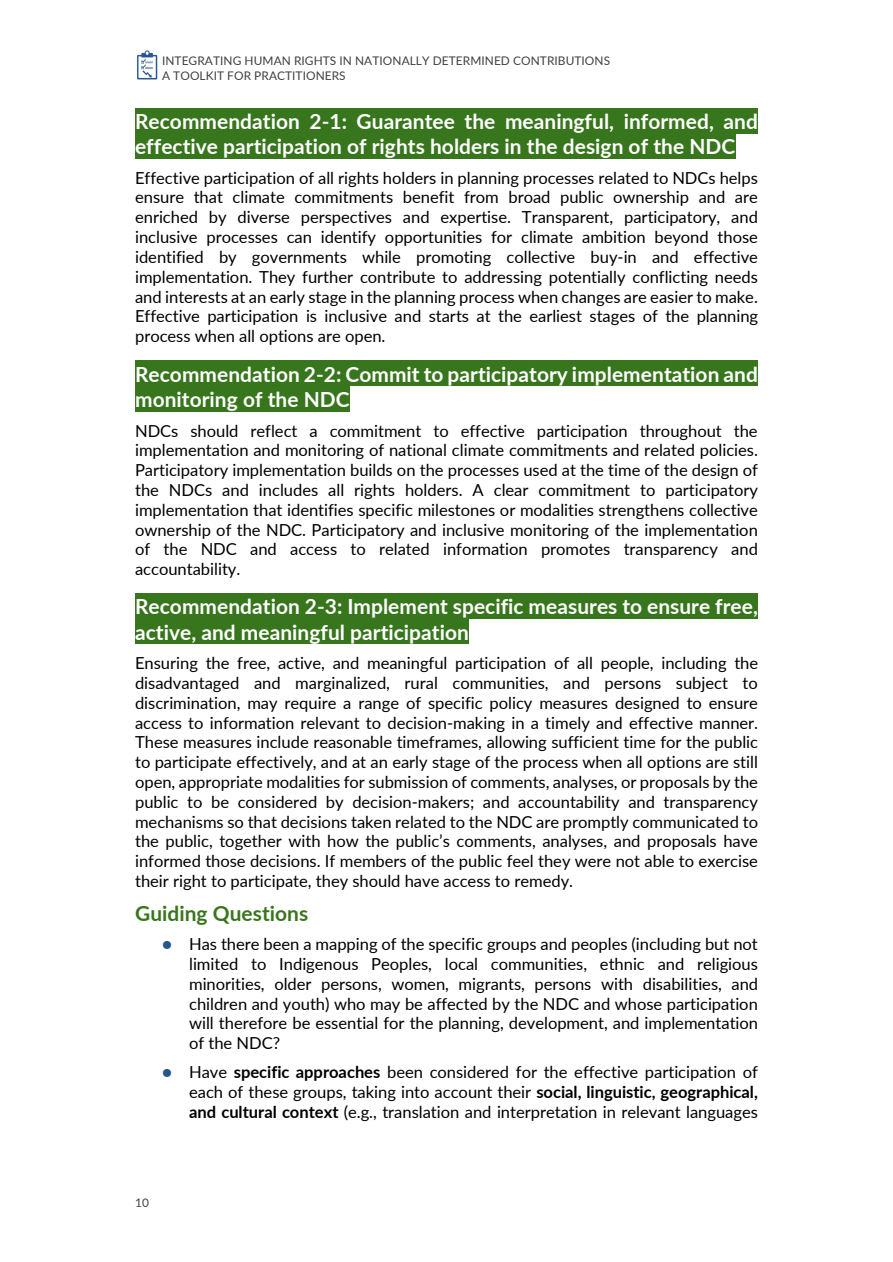
<style>
.page{position:relative;width:893px;height:1262px;background:#fff}
.page>*{position:absolute;margin:0;border:0;box-sizing:border-box;transform-origin:0 0}
.t1{font:700 20.85px/25.2px "Lato";letter-spacing:.005em;color:#fff}
.t2{font:700 20.85px "Lato";letter-spacing:.005em;color:#38761d}
.t3{font:16.5px/19.8px "Lato";color:#000;text-align:justify}
.t4{font:11.85px/14.7px "Lato";letter-spacing:.005em;color:#404040}
.t5{font:11.85px "Lato";color:#434343}
.s1{color:#235789}
.s2{font-weight:700}
</style>
<div class="page">
<img style="left:137px;top:51px;width:21px;height:28px">
<div style="left:135px;top:108px;width:622px;height:25px;background:#38761d"></div>
<div style="left:135px;top:133px;width:600px;height:25px;background:#38761d"></div>
<div style="left:135px;top:361px;width:622px;height:25px;background:#38761d"></div>
<div style="left:135px;top:386px;width:215px;height:25px;background:#38761d"></div>
<div style="left:135px;top:593px;width:622px;height:25px;background:#38761d"></div>
<div style="left:135px;top:618px;width:334px;height:26px;background:#38761d"></div>
<p class="t4" style="left:162px;top:53px;width:449px">INTEGRATING HUMAN RIGHTS IN NATIONALLY DETERMINED CONTRIBUTIONS<br>A TOOLKIT FOR PRACTITIONERS</p>
<p class="t1" style="left:135px;top:108px;width:624px">Recommendation 2-1: Guarantee the meaningful, informed, and effective participation of rights holders in the design of the NDC</p>
<p class="t3" style="left:135px;top:167px;width:624px">Effective participation of all rights holders in planning processes related to NDCs helps ensure that climate commitments benefit from broad public ownership and are enriched by diverse perspectives and expertise. Transparent, participatory, and inclusive processes can identify opportunities for climate ambition beyond those identified by governments while promoting collective buy-in and effective implementation. They further contribute to addressing potentially conflicting needs and interests at an early stage in the planning process when changes are easier to make.<br>Effective participation is inclusive and starts at the earliest stages of the planning process when all options are open.</p>
<p class="t1" style="left:135px;top:361px;width:624px">Recommendation 2-2: Commit to participatory implementation and monitoring of the NDC</p>
<p class="t3" style="left:135px;top:420px;width:624px">NDCs should reflect a commitment to effective participation throughout the implementation and monitoring of national climate commitments and related policies.<br>Participatory implementation builds on the processes used at the time of the design of the NDCs and includes all rights holders. A clear commitment to participatory implementation that identifies specific milestones or modalities strengthens collective ownership of the NDC. Participatory and inclusive monitoring of the implementation of the NDC and access to related information promotes transparency and accountability.</p>
<p class="t1" style="left:135px;top:593px;width:624px">Recommendation 2-3: Implement specific measures to ensure free, active, and meaningful participation</p>
<p class="t3" style="left:135px;top:653px;width:624px">Ensuring the free, active, and meaningful participation of all people, including the disadvantaged and marginalized, rural communities, and persons subject to discrimination, may require a range of specific policy measures designed to ensure access to information relevant to decision-making in a timely and effective manner.<br>These measures include reasonable timeframes, allowing sufficient time for the public to participate effectively, and at an early stage of the process when all options are still open, appropriate modalities for submission of comments, analyses, or proposals by the public to be considered by decision-makers; and accountability and transparency mechanisms so that decisions taken related to the NDC are promptly communicated to the public, together with how the public’s comments, analyses, and proposals have informed those decisions. If members of the public feel they were not able to exercise their right to participate, they should have access to remedy.</p>
<p class="t2" style="left:135px;top:900px;width:175px">Guiding Questions</p>
<p class="t3" style="left:189px;top:933px;width:570px;text-indent:-27px"><span class="s1">●</span> Has there been a mapping of the specific groups and peoples (including but not limited to Indigenous Peoples, local communities, ethnic and religious minorities, older persons, women, migrants, persons with disabilities, and children and youth) who may be affected by the NDC and whose participation will therefore be essential for the planning, development, and implementation of the NDC?</p>
<p class="t3" style="left:189px;top:1061px;width:570px;text-indent:-27px"><span class="s1">●</span> Have <span class="s2">specific approaches</span> been considered for the effective participation of each of these groups, taking into account their <span class="s2">social, linguistic, geographical, and cultural context</span> (e.g., translation and interpretation in relevant languages</p>
<p class="t5" style="left:135px;top:1194px;width:15px">10</p>
</div>
